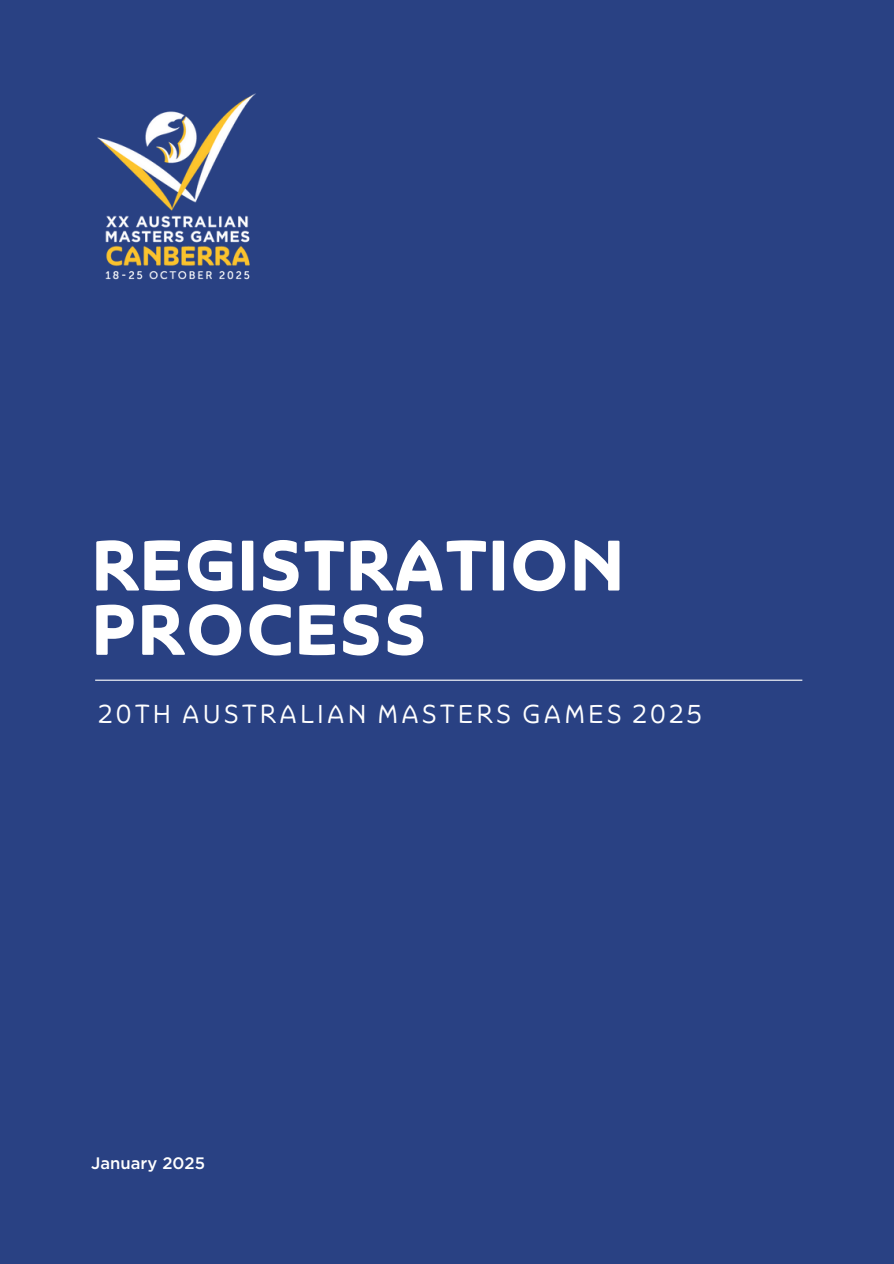
<style>
.page{position:relative;width:894px;height:1264px;background:#fff}
.page>*{position:absolute;margin:0;border:0;box-sizing:border-box;transform-origin:0 0}
.t1{font:700 71.25px/64.2px "Sydney";letter-spacing:.005em;color:#fff}
.t2{font:25.65px "Sydney";letter-spacing:.115em;color:#fff}
.t3{font:500 16.65px "Gotham";color:#fff}
</style>
<div class="page">
<div style="left:0;top:0;width:893px;height:1263px;background:#294183"></div>
<hr style="left:95px;top:679px;width:707px;height:1px;background:#fff">
<img style="left:97px;top:93px;width:159px;height:187px">
<h1 class="t1" style="left:91px;top:540px;width:534px">REGISTRATION<br>PROCESS</h1>
<p class="t2" style="left:98px;top:704px;width:605px">20TH AUSTRALIAN MASTERS GAMES 2025</p>
<p class="t3" style="left:91px;top:1155px;width:115px">January 2025</p>
</div>
